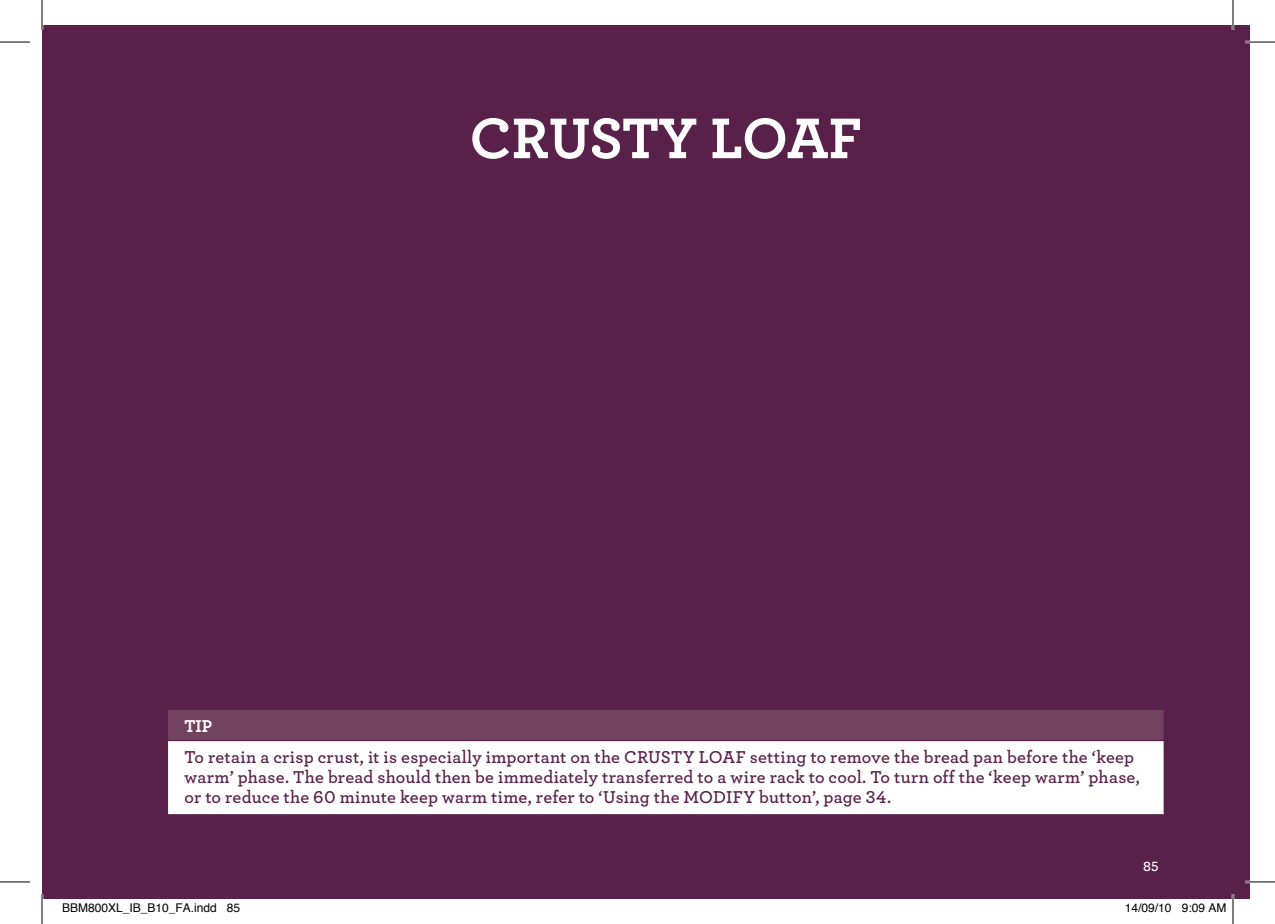
<style>
.page{position:relative;width:1275px;height:924px;background:#fff}
.page>*{position:absolute;margin:0;border:0;box-sizing:border-box;transform-origin:0 0}
.t1{font:60px "Archer Bold LF";letter-spacing:-.015em;color:#fff}
.t2{font:18px/20px "Archer Semibold LF";letter-spacing:.01em;color:#592049}
.t3{font:18px "Archer Bold LF";color:#fff}
.t4{font:14px "Archer Semibold LF";color:#fff}
.t5{font:12px "Helvetica";color:#000}
</style>
<div class="page">
<div style="left:42px;top:25px;width:1208px;height:873px;background:#592049"></div>
<div style="left:167px;top:709px;width:997px;height:31px;background:#71435f"></div>
<div style="left:167px;top:740px;width:997px;height:74px;background:#fff"></div>
<hr style="left:167px;top:740px;width:1px;height:73px;background:#592049">
<hr style="left:1163px;top:740px;width:2px;height:73px;background:#592049">
<hr style="left:167px;top:813px;width:998px;height:2px;background:#592049">
<hr style="left:167px;top:709px;width:1px;height:30px;background:#592049">
<hr style="left:1163px;top:709px;width:2px;height:30px;background:#592049">
<hr style="left:167px;top:739px;width:998px;height:1px;background:#592049">
<hr style="left:1245px;top:41px;width:30px;height:2px;background:#fff">
<hr style="left:1245px;top:880px;width:30px;height:2px;background:#fff">
<hr style="left:1231px;top:0;width:3px;height:30px;background:#fff">
<hr style="left:1231px;top:893px;width:3px;height:30px;background:#fff">
<hr style="left:0;top:42px;width:30px;height:1px;background:#000">
<hr style="left:1245px;top:42px;width:30px;height:1px;background:#000">
<hr style="left:0;top:881px;width:30px;height:1px;background:#000">
<hr style="left:1245px;top:881px;width:30px;height:1px;background:#000">
<hr style="left:42px;top:0;width:1px;height:30px;background:#000">
<hr style="left:42px;top:893px;width:1px;height:30px;background:#000">
<hr style="left:1232px;top:0;width:1px;height:30px;background:#000">
<hr style="left:1232px;top:893px;width:1px;height:30px;background:#000">
<h1 class="t1" style="left:469px;top:100px;width:390px">CRUSTY LOAF</h1>
<p class="t3" style="left:184px;top:714px;width:29px">TIP</p>
<p class="t2" style="left:184px;top:746px;width:957px">To retain a crisp crust, it is especially important on the CRUSTY LOAF setting to remove the bread pan before the ‘keep warm’ phase. The bread should then be immediately transferred to a wire rack to cool. To turn off the ‘keep warm’ phase, or to reduce the 60 minute keep warm time, refer to ‘Using the MODIFY button’, page 34.</p>
<p class="t4" style="left:1143px;top:856px;width:17px">85</p>
<p class="t5" style="left:62px;top:898px;width:180px">BBM800XL_IB_B10_FA.indd 85</p>
<p class="t5" style="left:1125px;top:898px;width:103px">14/09/10 9:09 AM</p>
</div>
